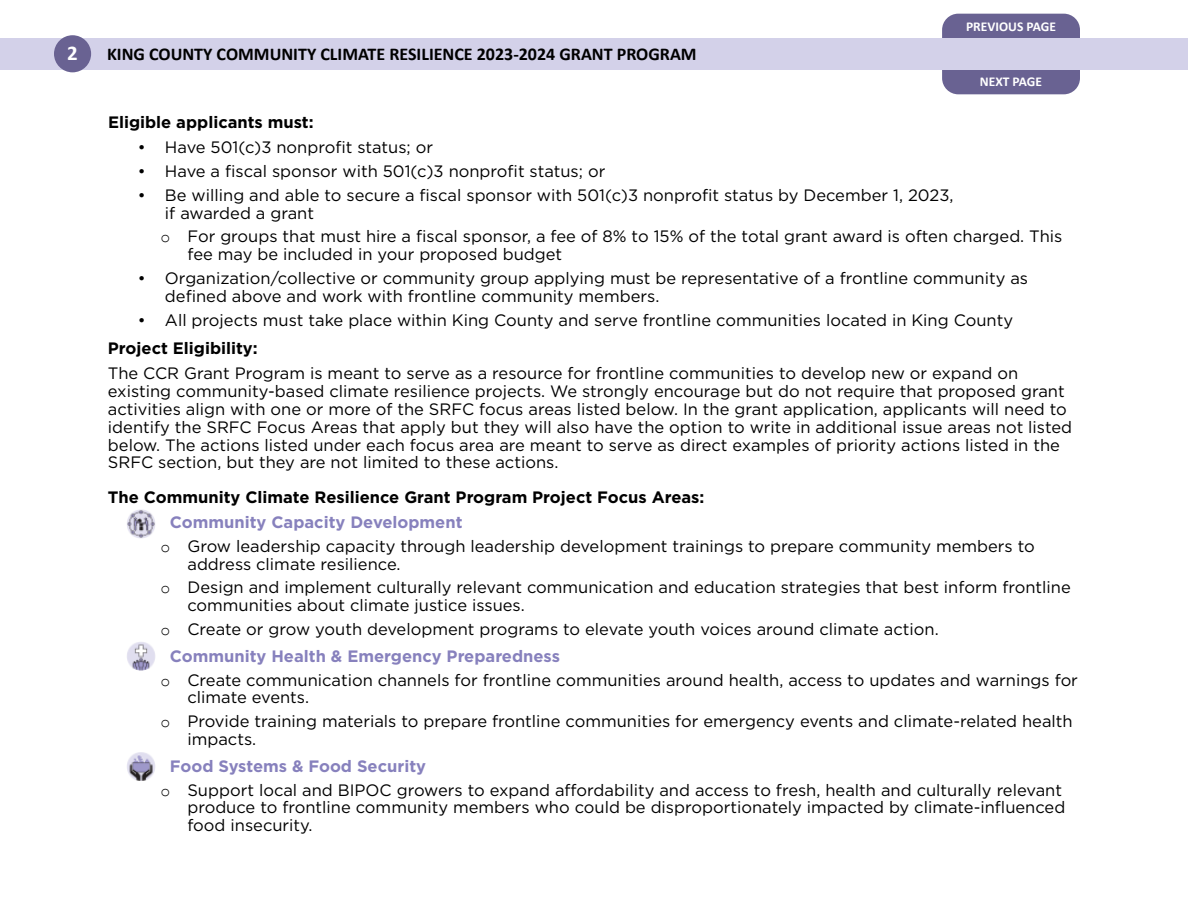
<style>
.page{position:relative;width:1188px;height:918px;background:#fff}
.page>*{position:absolute;margin:0;border:0;box-sizing:border-box;transform-origin:0 0}
.t1{font:700 21px "Calibri";color:#fff}
.t2{font:700 18px "Calibri";color:#000}
.t3{font:16.5px/17.9px "Gotham";color:#000}
.t4{font:700 16.5px "Gotham";color:#000}
.t5{font:700 13.5px "Calibri";color:#fff}
.s1{font-family:"Courier New"}
.s2{font-weight:700;color:#8781bd}
</style>
<div class="page">
<div style="left:942px;top:14px;width:138px;height:80px;background:#696292;border-radius:16px"></div>
<div style="left:0;top:38px;width:1188px;height:32px;background:#d3d1e9"></div>
<div style="left:54px;top:35px;width:37px;height:37px;background:#696292;border-radius:50%"></div>
<img style="left:127px;top:509px;width:28px;height:29px">
<img style="left:127px;top:642px;width:28px;height:28px">
<img style="left:127px;top:752px;width:28px;height:29px">
<p class="t1" style="left:67px;top:40px;width:12px">2</p>
<p class="t2" style="left:107px;top:42px;width:591px">KING COUNTY COMMUNITY CLIMATE RESILIENCE 2023-2024 GRANT PROGRAM</p>
<p class="t5" style="left:966px;top:18px;width:91px">PREVIOUS PAGE</p>
<p class="t5" style="left:980px;top:73px;width:64px">NEXT PAGE</p>
<p class="t4" style="left:108px;top:111px;width:207px">Eligible applicants must:</p>
<p class="t3" style="left:138px;top:138px;width:297px">• Have 501(c)3 nonprofit status; or</p>
<p class="t3" style="left:138px;top:162px;width:469px">• Have a fiscal sponsor with 501(c)3 nonprofit status; or</p>
<p class="t3" style="left:165px;top:186px;width:790px;text-indent:-27px">• Be willing and able to secure a fiscal sponsor with 501(c)3 nonprofit status by December 1, 2023, if awarded a grant</p>
<p class="t3" style="left:187px;top:227px;width:876px;text-indent:-27px"><span class="s1">o</span> For groups that must hire a fiscal sponsor, a fee of 8% to 15% of the total grant award is often charged. This fee may be included in your proposed budget</p>
<p class="t3" style="left:165px;top:269px;width:865px;text-indent:-27px">• Organization/collective or community group applying must be representative of a frontline community as defined above and work with frontline community members.</p>
<p class="t3" style="left:138px;top:311px;width:877px">• All projects must take place within King County and serve frontline communities located in King County</p>
<p class="t4" style="left:108px;top:337px;width:151px">Project Eligibility:</p>
<p class="t3" style="left:108px;top:364px;width:966px">The CCR Grant Program is meant to serve as a resource for frontline communities to develop new or expand on existing community-based climate resilience projects. We strongly encourage but do not require that proposed grant activities align with one or more of the SRFC focus areas listed below. In the grant application, applicants will need to identify the SRFC Focus Areas that apply but they will also have the option to write in additional issue areas not listed below. The actions listed under each focus area are meant to serve as direct examples of priority actions listed in the SRFC section, but they are not limited to these actions.</p>
<p class="t4" style="left:108px;top:486px;width:598px">The Community Climate Resilience Grant Program Project Focus Areas:</p>
<p class="t3" style="left:160px;top:510px;width:876px;line-height:23.9px;text-indent:-22px"><span class="s2">• Community Capacity Development<br></span><span class="s1">o</span> Grow leadership capacity through leadership development trainings to prepare community members to</p>
<p class="t3" style="left:160px;top:551px;width:912px;line-height:23.9px;text-indent:27px">address climate resilience.<br><span class="s1">o</span> Design and implement culturally relevant communication and education strategies that best inform frontline</p>
<p class="t3" style="left:160px;top:593px;width:780px;line-height:23.9px;text-indent:27px">communities about climate justice issues.<br><span class="s1">o</span> Create or grow youth development programs to elevate youth voices around climate action.</p>
<p class="t3" style="left:160px;top:644px;width:919px;line-height:23.9px;text-indent:-22px"><span class="s2">• Community Health &amp; Emergency Preparedness<br></span><span class="s1">o</span> Create communication channels for frontline communities around health, access to updates and warnings for</p>
<p class="t3" style="left:160px;top:685px;width:914px;line-height:23.9px;text-indent:27px">climate events.<br><span class="s1">o</span> Provide training materials to prepare frontline communities for emergency events and climate-related health</p>
<p class="t3" style="left:187px;top:730px;width:70px">impacts.</p>
<p class="t3" style="left:160px;top:754px;width:903px;line-height:23.9px;text-indent:-22px"><span class="s2">• Food Systems &amp; Food Security<br></span><span class="s1">o</span> Support local and BIPOC growers to expand affordability and access to fresh, health and culturally relevant</p>
<p class="t3" style="left:187px;top:798px;width:879px">produce to frontline community members who could be disproportionately impacted by climate-influenced food insecurity.</p>
</div>
